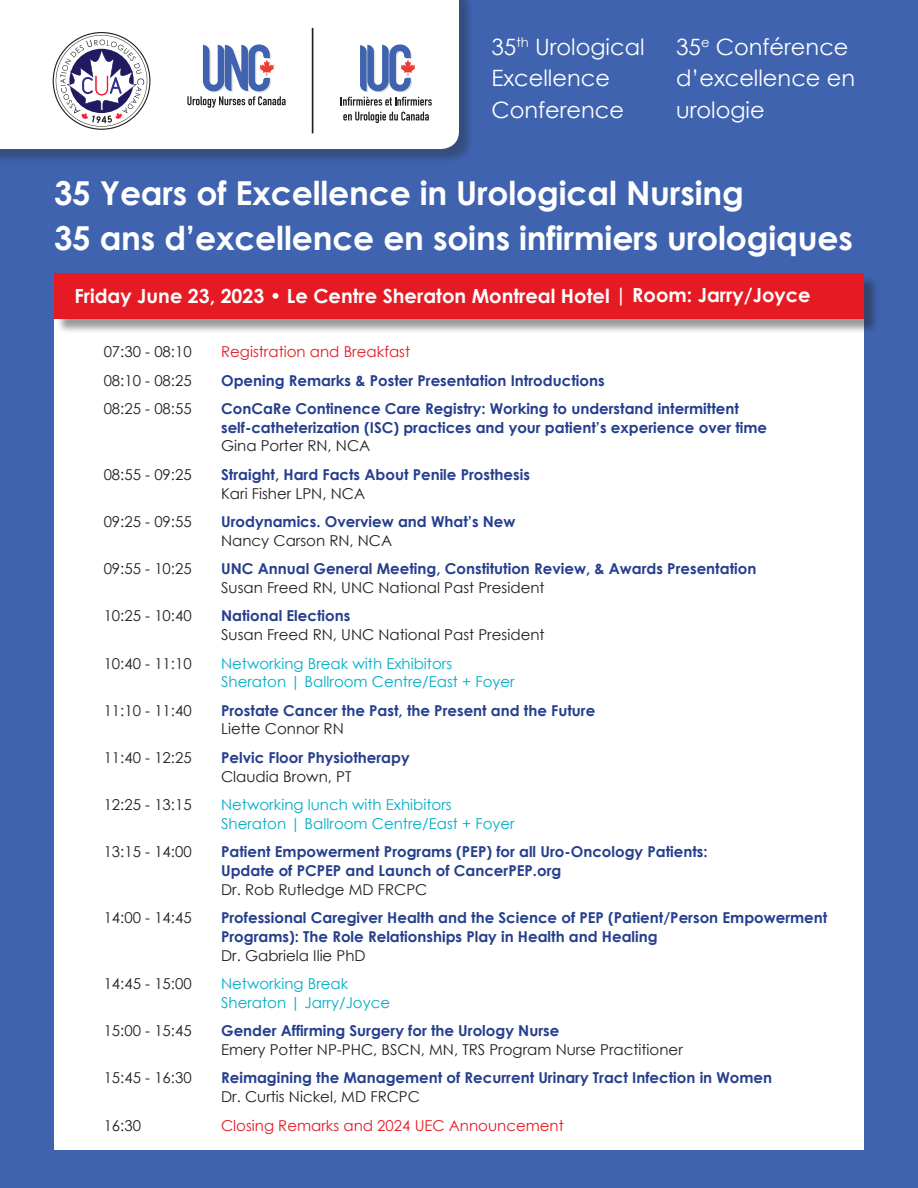
<style>
.page{position:relative;width:918px;height:1188px;background:#3f63af}
.page>*{position:absolute;margin:0;border:0;box-sizing:border-box;transform-origin:0 0}
.t1{font:700 33px/45px "Century Gothic";letter-spacing:-.005em;color:#fff}
.t2{font:22.5px/31.5px "Century Gothic";color:#fff}
.t3{font:700 19.5px "Century Gothic";color:#fff}
.t4{font:700 15px/18.8px "Century Gothic";color:#253f8e}
.t5{font:15px/18.8px "Century Gothic";color:#231f20}
.t6{font:15px/18.8px "Century Gothic";color:#00aec5}
.t7{font:15px "Century Gothic";color:#e51a23}
.s1{font-weight:400;color:#231f20}
.s2{font-weight:700;color:#253f8e}
</style>
<div class="page">
<div style="left:0;top:0;width:474px;height:165px;background:#231f20;opacity:.33"></div>
<div style="left:0;top:0;width:459px;height:149px;background:#fff"></div>
<div style="left:54px;top:293px;width:810px;height:857px;background:#fff"></div>
<svg style="left:187px;top:44px;width:99px;height:64px"></svg>
<svg style="left:343px;top:112px;width:86px;height:11px"></svg>
<svg style="left:341px;top:44px;width:91px;height:62px"></svg>
<hr style="left:312px;top:28px;width:1px;height:105px;background:#231f20">
<svg style="left:53px;top:32px;width:97px;height:98px;background:#c5c1ce"></svg>
<div style="left:56px;top:275px;width:824px;height:59px;background:#231f20;opacity:.45"></div>
<div style="left:54px;top:273px;width:810px;height:46px;background:#e51a23"></div>
<p class="t2" style="left:491px;top:30px;width:155px">35<sup>th</sup> Urological<br>Excellence<br>Conference</p>
<p class="t2" style="left:676px;top:30px;width:174px">35<sup>e</sup> Conférence</p>
<p class="t2" style="left:676px;top:62px;width:181px">d’excellence en</p>
<p class="t2" style="left:676px;top:93px;width:90px">urologie</p>
<p class="t1" style="left:54px;top:170px;width:800px">35 Years of Excellence in Urological Nursing<br>35 ans d’excellence en soins infirmiers urologiques</p>
<p class="t3" style="left:75px;top:284px;width:738px">Friday June 23, 2023 • Le Centre Sheraton Montreal Hotel | Room: Jarry/Joyce</p>
<p class="t5" style="left:104px;top:342px;width:90px">07:30 - 08:10</p>
<p class="t7" style="left:221px;top:341px;width:191px">Registration and Breakfast</p>
<p class="t5" style="left:104px;top:371px;width:90px">08:10 - 08:25</p>
<p class="t4" style="left:221px;top:370px;width:385px">Opening Remarks &amp; Poster Presentation Introductions</p>
<p class="t5" style="left:104px;top:399px;width:90px">08:25 - 08:55</p>
<p class="t4" style="left:221px;top:399px;width:548px">ConCaRe Continence Care Registry: Working to understand intermittent self-catheterization (ISC) practices and your patient’s experience over time<br><span class="s1">Gina Porter RN, NCA</span></p>
<p class="t5" style="left:104px;top:465px;width:90px">08:55 - 09:25</p>
<p class="t4" style="left:221px;top:465px;width:310px">Straight, Hard Facts About Penile Prosthesis<br><span class="s1">Kari Fisher LPN, NCA</span></p>
<p class="t5" style="left:104px;top:512px;width:90px">09:25 - 09:55</p>
<p class="t4" style="left:221px;top:512px;width:296px">Urodynamics. Overview and What’s New<br><span class="s1">Nancy Carson RN, NCA</span></p>
<p class="t5" style="left:104px;top:559px;width:90px">09:55 - 10:25</p>
<p class="t4" style="left:221px;top:559px;width:537px">UNC Annual General Meeting, Constitution Review, &amp; Awards Presentation<br><span class="s1">Susan Freed RN, UNC National Past President</span></p>
<p class="t5" style="left:104px;top:606px;width:90px">10:25 - 10:40</p>
<p class="t5" style="left:221px;top:606px;width:325px"><span class="s2">National Elections<br></span>Susan Freed RN, UNC National Past President</p>
<p class="t5" style="left:104px;top:654px;width:90px">10:40 - 11:10</p>
<p class="t6" style="left:221px;top:654px;width:295px">Networking Break with Exhibitors<br>Sheraton | Ballroom Centre/East + Foyer</p>
<p class="t5" style="left:104px;top:701px;width:90px">11:10 - 11:40</p>
<p class="t4" style="left:221px;top:701px;width:376px">Prostate Cancer the Past, the Present and the Future<br><span class="s1">Liette Connor RN</span></p>
<p class="t5" style="left:104px;top:748px;width:90px">11:40 - 12:25</p>
<p class="t4" style="left:221px;top:748px;width:190px">Pelvic Floor Physiotherapy<br><span class="s1">Claudia Brown, PT</span></p>
<p class="t5" style="left:104px;top:795px;width:90px">12:25 - 13:15</p>
<p class="t6" style="left:221px;top:795px;width:295px">Networking lunch with Exhibitors<br>Sheraton | Ballroom Centre/East + Foyer</p>
<p class="t5" style="left:104px;top:842px;width:90px">13:15 - 14:00</p>
<p class="t4" style="left:221px;top:842px;width:488px">Patient Empowerment Programs (PEP) for all Uro-Oncology Patients:<br>Update of PCPEP and Launch of CancerPEP.org<br><span class="s1">Dr. Rob Rutledge MD FRCPC</span></p>
<p class="t5" style="left:104px;top:908px;width:90px">14:00 - 14:45</p>
<p class="t4" style="left:221px;top:908px;width:608px">Professional Caregiver Health and the Science of PEP (Patient/Person Empowerment<br>Programs): The Role Relationships Play in Health and Healing<br><span class="s1">Dr. Gabriela Ilie PhD</span></p>
<p class="t5" style="left:104px;top:974px;width:90px">14:45 - 15:00</p>
<p class="t6" style="left:221px;top:974px;width:171px">Networking Break<br>Sheraton | Jarry/Joyce</p>
<p class="t5" style="left:104px;top:1021px;width:90px">15:00 - 15:45</p>
<p class="t5" style="left:221px;top:1021px;width:463px"><span class="s2">Gender Affirming Surgery for the Urology Nurse<br></span>Emery Potter NP-PHC, BSCN, MN, TRS Program Nurse Practitioner</p>
<p class="t5" style="left:104px;top:1068px;width:90px">15:45 - 16:30</p>
<p class="t4" style="left:221px;top:1068px;width:553px">Reimagining the Management of Recurrent Urinary Tract Infection in Women<br><span class="s1">Dr. Curtis Nickel, MD FRCPC</span></p>
<p class="t5" style="left:104px;top:1116px;width:39px">16:30</p>
<p class="t7" style="left:221px;top:1115px;width:344px">Closing Remarks and 2024 UEC Announcement</p>
</div>
